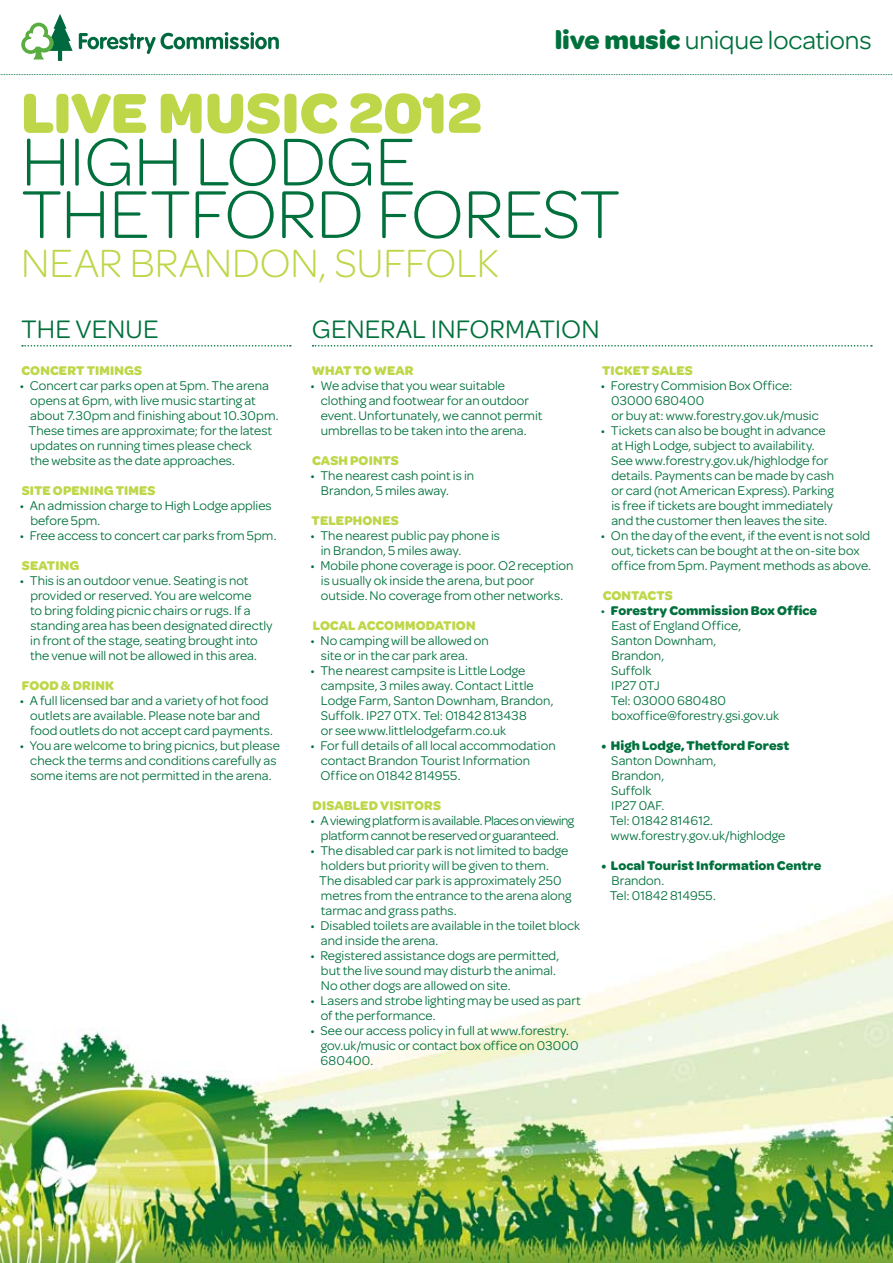
<style>
.page{position:relative;width:893px;height:1263px;background:#fff}
.page>*{position:absolute;margin:0;border:0;box-sizing:border-box;transform-origin:0 0}
.t1{font:300 72px/52.5px "Omnes";letter-spacing:-.01em;color:#00703c}
.t2{font:700 60px "Omnes";color:#bdd748}
.t3{font:300 42px "Omnes";color:#bdd748}
.t4{font:27px "Omnes";color:#00703c}
.t5{font:13.5px/15px "Omnes";color:#00703c}
.t6{font:700 13.5px "Omnes";letter-spacing:.01em;color:#bdd748}
.t7{font:13.5px/15px "Omnes";letter-spacing:-.02em;color:#00703c;text-align:center}
.t8{font:700 13.5px "Omnes";letter-spacing:.005em;color:#00703c}
.s1{font-weight:700}
</style>
<div class="page">
<img style="left:0;top:898px;width:893px;height:365px">
<svg style="left:21px;top:14px;width:52px;height:47px"></svg>
<svg style="left:79px;top:32px;width:200px;height:22px"></svg>
<svg style="left:0;top:74px;width:893px;height:1px"></svg>
<svg style="left:313px;top:345px;width:559px;height:2px"></svg>
<svg style="left:22px;top:345px;width:269px;height:2px"></svg>
<h3 class="t4" style="left:555px;top:25px;width:319px"><span class="s1">live music</span> unique locations</h3>
<h2 class="t2" style="left:21px;top:78px;width:462px">Live music 2012</h2>
<h1 class="t1" style="left:21px;top:135px;width:597px">HIGH LODGE<br>THETFORD FOREST</h1>
<h3 class="t3" style="left:21px;top:240px;width:479px">NEAR BRAN DON, SUFFOLK</h3>
<h3 class="t4" style="left:21px;top:313px;width:136px">THE VENUE</h3>
<h3 class="t4" style="left:312px;top:313px;width:211px">GENERAL informat</h3>
<h3 class="t4" style="left:555px;top:313px;width:42px">ion</h3>
<p class="t6" style="left:22px;top:363px;width:11px">CONCER</p>
<p class="t6" style="left:76px;top:363px;width:28px">T TIMINGS</p>
<p class="t5" style="left:29px;top:378px;width:251px;text-indent:-9px">• Concert car parks open at 5pm. The arena opens at 6pm, with live music starting at about 7.30pm and finishing about 10.30pm.<br>These times are approximate; for the latest updates on running times please check<br>the website as the date approaches.</p>
<p class="t6" style="left:22px;top:483px;width:135px">SIte opening Times</p>
<p class="t5" style="left:30px;top:498px;width:243px;text-indent:-11px">• An admission charge to High Lodge applies before 5pm.</p>
<p class="t5" style="left:20px;top:528px;width:258px">• Free access to concert car parks from 5pm.</p>
<p class="t6" style="left:22px;top:558px;width:43px">SEATING</p>
<p class="t5" style="left:30px;top:573px;width:244px;text-indent:-10px">• This is an outdoor venue. Seating is not provided or reserved. You are welcome<br>to bring folding picnic chairs or rugs. If a standing area has been designated directly in front of the stage, seating brought into the venue will not be allowed in this area.</p>
<p class="t6" style="left:22px;top:678px;width:10px">FOO</p>
<p class="t6" style="left:50px;top:678px;width:42px">D &amp; DRINK</p>
<p class="t5" style="left:30px;top:693px;width:244px;text-indent:-10px">• A full licensed bar and a variety of hot food outlets are available. Please note bar and food outlets do not accept card payments.</p>
<p class="t5" style="left:20px;top:738px;width:262px;text-align:center">• You are welcome to bring picnics, but please check the terms and conditions carefully as some items are not permitted in the arena.</p>
<p class="t6" style="left:312px;top:363px;width:103px">What to wear</p>
<p class="t5" style="left:321px;top:378px;width:223px;text-indent:-10px">• We advise that you wear suitable clothing and footwear for an outdoor event. Unfortunately, we cannot permit umbrellas to be taken into the arena.</p>
<p class="t6" style="left:312px;top:453px;width:88px">Cash Points</p>
<p class="t5" style="left:321px;top:468px;width:155px;text-indent:-10px">• The nearest cash point is in<br>Brandon, 5 miles away.</p>
<p class="t6" style="left:312px;top:513px;width:89px">Telephones</p>
<p class="t5" style="left:321px;top:528px;width:181px;text-indent:-11px">• The nearest public pay phone is in Brandon, 5 miles away.</p>
<p class="t5" style="left:321px;top:558px;width:254px;text-indent:-11px">• Mobile phone coverage is poor. O2 reception is usually ok inside the arena, but poor outside. No coverage from other networks.</p>
<p class="t6" style="left:313px;top:618px;width:10px">LOCAL</p>
<p class="t6" style="left:358px;top:618px;width:11px">ACCOMMO</p>
<p class="t6" style="left:426px;top:618px;width:35px">DATION</p>
<p class="t5" style="left:321px;top:633px;width:169px;text-indent:-11px">• No camping will be allowed on site or in the car park area.</p>
<p class="t5" style="left:321px;top:663px;width:234px;text-indent:-10px">• The nearest campsite is Little Lodge campsite, 3 miles away. Contact Little Lodge Farm, Santon Downham, Brandon, Suffolk. I P27 0TX. Tel: 01842 813438<br>or see www.littlelodgefarm.co.uk</p>
<p class="t5" style="left:320px;top:738px;width:237px;text-indent:-10px">• For full details of all local accommodation contact Brandon Tourist I nformation<br>Office on 01842 814955.</p>
<p class="t6" style="left:313px;top:798px;width:19px">DISABLE</p>
<p class="t6" style="left:369px;top:798px;width:19px">D VISI</p>
<p class="t6" style="left:406px;top:798px;width:18px">TORS</p>
<p class="t7" style="left:310px;top:813px;width:265px">• A viewing platform is available. Places on viewing platform cannot be reserved or guaranteed.</p>
<p class="t5" style="left:319px;top:843px;width:254px;text-indent:-9px">• The disabled car park is not limited to badge holders but priority will be given to them.<br>The disabled car park is approximately 250 metres from the entrance to the arena along tarmac and grass paths.</p>
<p class="t5" style="left:321px;top:918px;width:261px;text-indent:-11px">• Disabled toilets are available in the toilet block and inside the arena.</p>
<p class="t5" style="left:321px;top:948px;width:240px;text-indent:-10px">• Registered assistance dogs are permitted, but the live sound may disturb the animal.<br>No other dogs are allowed on site.</p>
<p class="t5" style="left:321px;top:993px;width:262px;text-indent:-11px">• Lasers and strobe lighting may be used as part of the performance.</p>
<p class="t5" style="left:321px;top:1023px;width:260px;text-indent:-10px">• See our access policy in full at www.forestry. gov.uk/music or contact box office on 03000<br>680400.</p>
<p class="t6" style="left:602px;top:363px;width:92px">Ticket Sales</p>
<p class="t5" style="left:611px;top:378px;width:209px;text-indent:-10px">• Forestry Commision Box Office:<br>03000 680400<br>or buy at: www.forestry.gov.uk/music</p>
<p class="t5" style="left:611px;top:423px;width:224px;text-indent:-10px">• Tickets can also be bought in advance at High Lodge, subject to availability.<br>See www.forestry.gov.uk/highlodge for details. Payments can be made by cash or card (not American Express). Parking is free if tickets are bought immediately and the customer then leaves the site.</p>
<p class="t5" style="left:611px;top:528px;width:261px;text-indent:-11px">• O n the day of the event, if the event is not sold out, tickets can be bought at the on-site box office from 5pm. Payment methods as above.</p>
<p class="t6" style="left:603px;top:588px;width:11px">CON</p>
<p class="t6" style="left:631px;top:588px;width:43px">TACTS</p>
<p class="t5" style="left:611px;top:603px;width:208px;text-indent:-10px">• <span class="s1">Forestry Commission Box Office<br></span>East of England Office,<br>Santon Downham,<br>Brandon,<br>Suffolk<br>I P27 0TJ<br>Tel: 03000 680480 boxoffice@forestry.gsi.gov.uk</p>
<p class="t8" style="left:601px;top:738px;width:190px">• H igh Lodge, Thetford Forest</p>
<p class="t5" style="left:610px;top:753px;width:177px">Santon Downham,<br>Brandon,<br>Suffolk<br>I P27 0AF.<br>Tel: 01842 814612. www.forestry.gov.uk/highlodge</p>
<p class="t8" style="left:601px;top:858px;width:222px">• Local Tourist Information Centre</p>
<p class="t5" style="left:610px;top:873px;width:108px">Brandon.<br>Tel: 01842 814955.</p>
</div>
